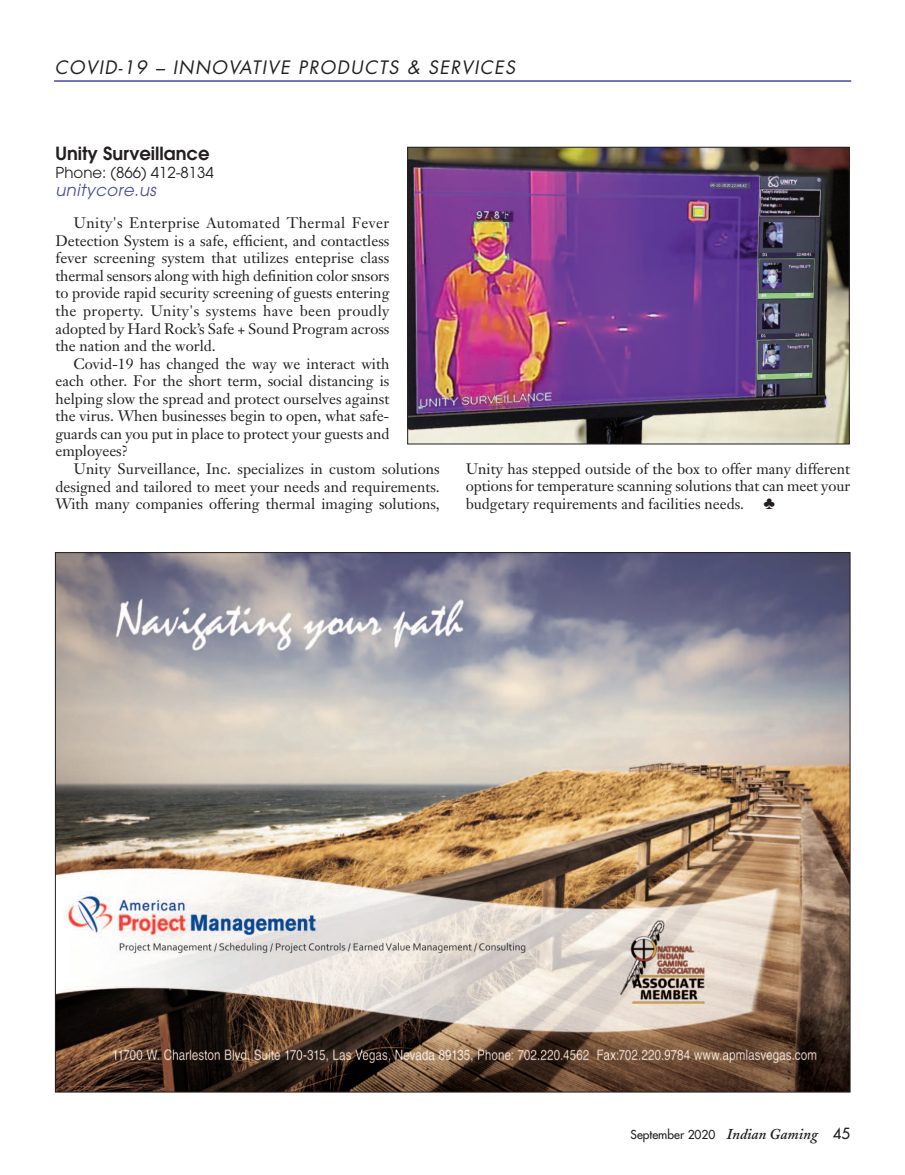
<style>
.page{position:relative;width:905px;height:1175px;background:#fff}
.page>*{position:absolute;margin:0;border:0;box-sizing:border-box;transform-origin:0 0}
.t1{font:italic 18px "Futura";letter-spacing:.08em;color:#231f20}
.t2{font:600 18px "Avant Garde";color:#231f20}
.t3{font:italic 16.5px "Avant Garde";letter-spacing:.025em;color:#444fa1}
.t4{font:15px/17.5px "Janson Text";color:#231f20;text-align:justify}
.t5{font:15px "Avant Garde";color:#231f20}
.t6{font:12px "Futura";color:#231f20}
.s1{font-family:"Adobe Caslon";font-weight:600;font-style:italic;font-size:15px}
.s2{font-size:15px}
</style>
<div class="page">
<img style="left:409px;top:149px;width:438px;height:293px">
<div style="left:407px;top:147px;width:442px;height:297px;border:1px solid #231f20"></div>
<hr style="left:54px;top:80px;width:797px;height:2px;background:#48479d">
<img style="left:57px;top:554px;width:791px;height:536px">
<p class="t1" style="left:55px;top:59px;width:462px">COVID-19 – INNOVATIVE PRODUCTS &amp; SERVICES</p>
<p class="t2" style="left:55px;top:146px;width:156px">Unity Surveillance</p>
<p class="t5" style="left:55px;top:166px;width:160px">Phone: (866) 412-8134</p>
<p class="t3" style="left:55px;top:183px;width:102px">unitycore.us</p>
<p class="t4" style="left:55px;top:216px;width:335px;text-indent:18px">Unity's Enterprise Automated Thermal Fever Detection System is a safe, efficient, and contactless fever screening system that utilizes enteprise class thermal sensors along with high definition color snsors to provide rapid security screening of guests entering the property. Unity's systems have been proudly adopted by Hard Rock’s Safe + Sound Program across the nation and the world.</p>
<p class="t4" style="left:55px;top:356px;width:335px;text-indent:18px">Covid-19 has changed the way we interact with each other. For the short term, social distancing is helping slow the spread and protect ourselves against the virus. When businesses begin to open, what safe&shy;guards can you put in place to protect your guests and employees?</p>
<p class="t4" style="left:55px;top:461px;width:386px;text-indent:18px">Unity Surveillance, Inc. specializes in custom solutions designed and tailored to meet your needs and requirements.<br>With many companies offering thermal imaging solutions,</p>
<p class="t4" style="left:466px;top:461px;width:386px">Unity has stepped outside of the box to offer many different options for temperature scanning solutions that can meet your budgetary requirements and facilities needs.</p>
<p class="t6" style="left:630px;top:1128px;width:221px">September 2020 <span class="s1">Indian Gaming</span> <span class="s2">45</span></p>
</div>
